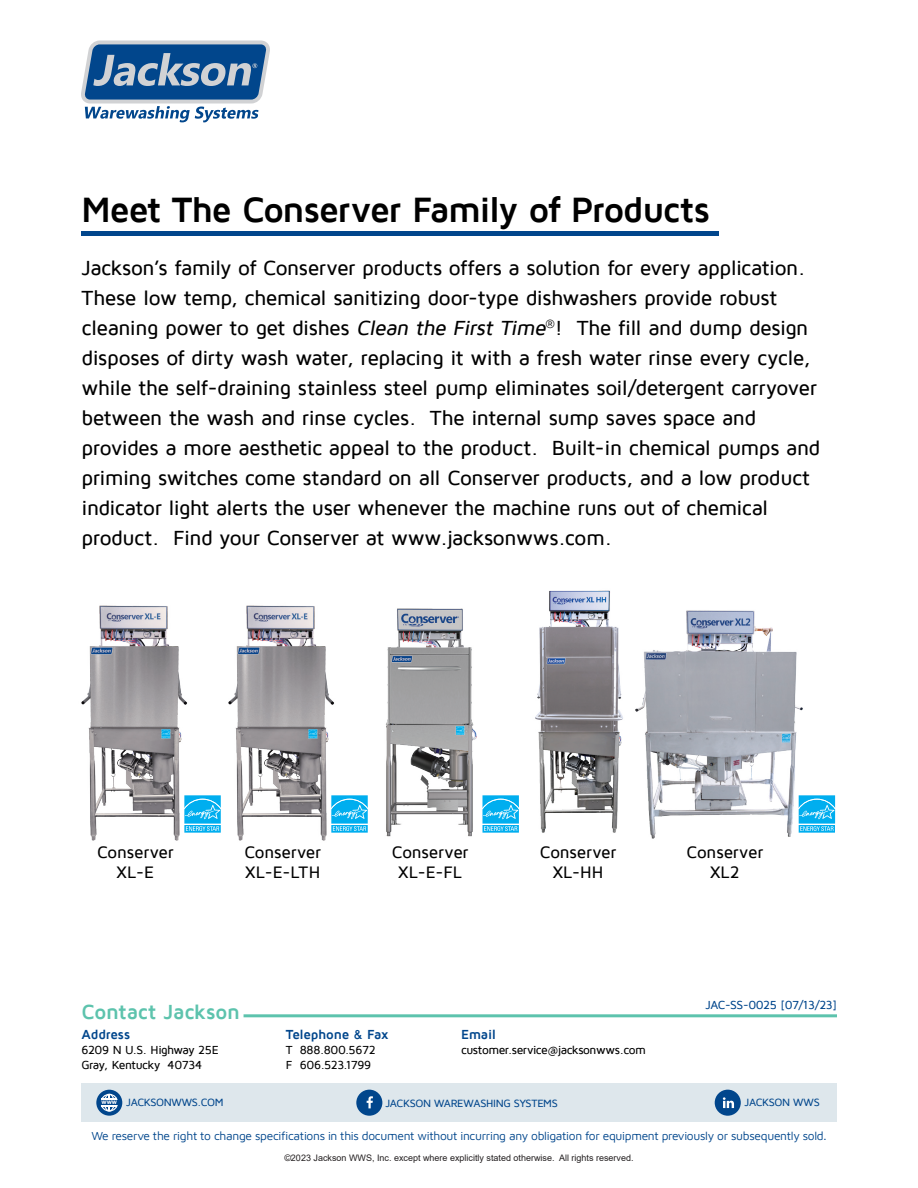
<style>
.page{position:relative;width:918px;height:1188px;background:#fff}
.page>*{position:absolute;margin:0;border:0;box-sizing:border-box;transform-origin:0 0}
.t1{font:700 36.15px "Maven Pro";letter-spacing:-.04em;color:#000}
.t2{font:500 21px/30px "Maven Pro";letter-spacing:-.025em;color:#000}
.t3{font:700 21px "Maven Pro";letter-spacing:-.015em;color:#5dc3ad}
.t4{font:500 17.1px/20.5px "Maven Pro";letter-spacing:-.015em;color:#000;text-align:center}
.t5{font:700 13.5px "Maven Pro";letter-spacing:-.02em;color:#01468c}
.t6{font:12px "Maven Pro";letter-spacing:-.025em;color:#01468c}
.t7{font:500 12px/15px "Maven Pro";letter-spacing:-.04em;color:#000}
.t8{font:500 12px "Maven Pro";letter-spacing:-.04em;color:#01468c}
.t9{font:500 10.8px "Maven Pro";letter-spacing:-.035em;color:#01468c}
.t10{font:9px "Arial";color:#231f20}
.s1{font-style:italic}
</style>
<div class="page">
<div style="left:81px;top:1083px;width:756px;height:39px;background:#dee7ec"></div>
<svg style="left:81px;top:40px;width:189px;height:82px"></svg>
<div style="left:356px;top:1090px;width:26px;height:26px;background:#01468c;border-radius:50%"></div>
<svg style="left:367px;top:1096px;width:6px;height:12px"></svg>
<svg style="left:96px;top:1090px;width:26px;height:26px"></svg>
<svg style="left:100px;top:1094px;width:18px;height:18px"></svg>
<div style="left:99px;top:1100px;width:21px;height:5px;background:#01468c"></div>
<div style="left:715px;top:1090px;width:26px;height:26px;background:#01468c;border-radius:50%"></div>
<svg style="left:723px;top:1097px;width:11px;height:11px"></svg>
<hr style="left:244px;top:1014px;width:593px;height:3px;background:#5dc3ad">
<div style="left:81px;top:231px;width:637px;height:5px;background:#01468c"></div>
<img style="left:659px;top:610px;width:144px;height:227px">
<img style="left:404px;top:608px;width:73px;height:229px">
<img style="left:535px;top:590px;width:124px;height:249px">
<img style="left:257px;top:605px;width:147px;height:236px">
<img style="left:81px;top:605px;width:176px;height:236px">
<div style="left:183px;top:794px;width:39px;height:31px;background:#fff"></div>
<svg style="left:183px;top:795px;width:39px;height:39px;background:#45c3f3"></svg>
<div style="left:330px;top:794px;width:39px;height:31px;background:#fff"></div>
<svg style="left:330px;top:795px;width:39px;height:39px;background:#45c3f3"></svg>
<div style="left:798px;top:794px;width:38px;height:31px;background:#fff"></div>
<svg style="left:798px;top:795px;width:38px;height:39px"></svg>
<svg style="left:482px;top:795px;width:37px;height:38px"></svg>
<h1 class="t1" style="left:81px;top:190px;width:631px">Meet The Conserver Family of Products</h1>
<p class="t2" style="left:82px;top:253px;width:740px">Jackson’s family of Conserver products offers a solution for every application.<br>These low temp, chemical sanitizing door-type dishwashers provide robust cleaning power to get dishes <span class="s1">Clean the First Time</span><sup>®</sup>! The fill and dump design disposes of dirty wash water, replacing it with a fresh water rinse every cycle, while the self-draining stainless steel pump eliminates soil/detergent carryover between the wash and rinse cycles. The internal sump saves space and provides a more aesthetic appeal to the product. Built-in chemical pumps and priming switches come standard on all Conserver products, and a low product indicator light alerts the user whenever the machine runs out of chemical product. Find your Conserver at www.jacksonwws.com.</p>
<p class="t4" style="left:97px;top:842px;width:78px">Conserver<br>XL-E</p>
<p class="t4" style="left:244px;top:842px;width:78px;text-align:left">Conserver<br>XL-E-LTH</p>
<p class="t4" style="left:392px;top:842px;width:78px">Conserver<br>XL-E-FL</p>
<p class="t4" style="left:540px;top:842px;width:78px">Conserver<br>XL-HH</p>
<p class="t4" style="left:687px;top:842px;width:78px">Conserver<br>XL2</p>
<p class="t3" style="left:82px;top:1001px;width:160px">Contact Jackson</p>
<p class="t5" style="left:82px;top:1028px;width:50px">Address</p>
<p class="t7" style="left:82px;top:1043px;width:139px">6209 N U.S. Highway 25E<br>Gray, Kentucky 40734</p>
<p class="t5" style="left:286px;top:1028px;width:104px">Telephone &amp; Fax</p>
<p class="t7" style="left:286px;top:1043px;width:91px">T 888.800.5672<br>F 606.523.1799</p>
<p class="t5" style="left:461px;top:1028px;width:37px">Email</p>
<p class="t7" style="left:461px;top:1043px;width:186px">customer.service@jacksonwws.com</p>
<p class="t8" style="left:705px;top:999px;width:133px">JAC-SS-0025 [07/13/23]</p>
<p class="t9" style="left:102px;top:1097px;width:124px"><sup>www</sup> JACKSONWWS.COM</p>
<p class="t9" style="left:385px;top:1097px;width:174px">JACKSON WAREWASHING SYSTEMS</p>
<p class="t9" style="left:745px;top:1097px;width:77px">JACKSON WWS</p>
<p class="t6" style="left:91px;top:1128px;width:737px">We reserve the right to change specifications in this document without incurring any obligation for equipment previously or subsequently sold.</p>
<p class="t10" style="left:284px;top:1151px;width:351px">©2023 Jackson WWS, Inc. except where explicitly stated otherwise. All rights reserved.</p>
</div>
